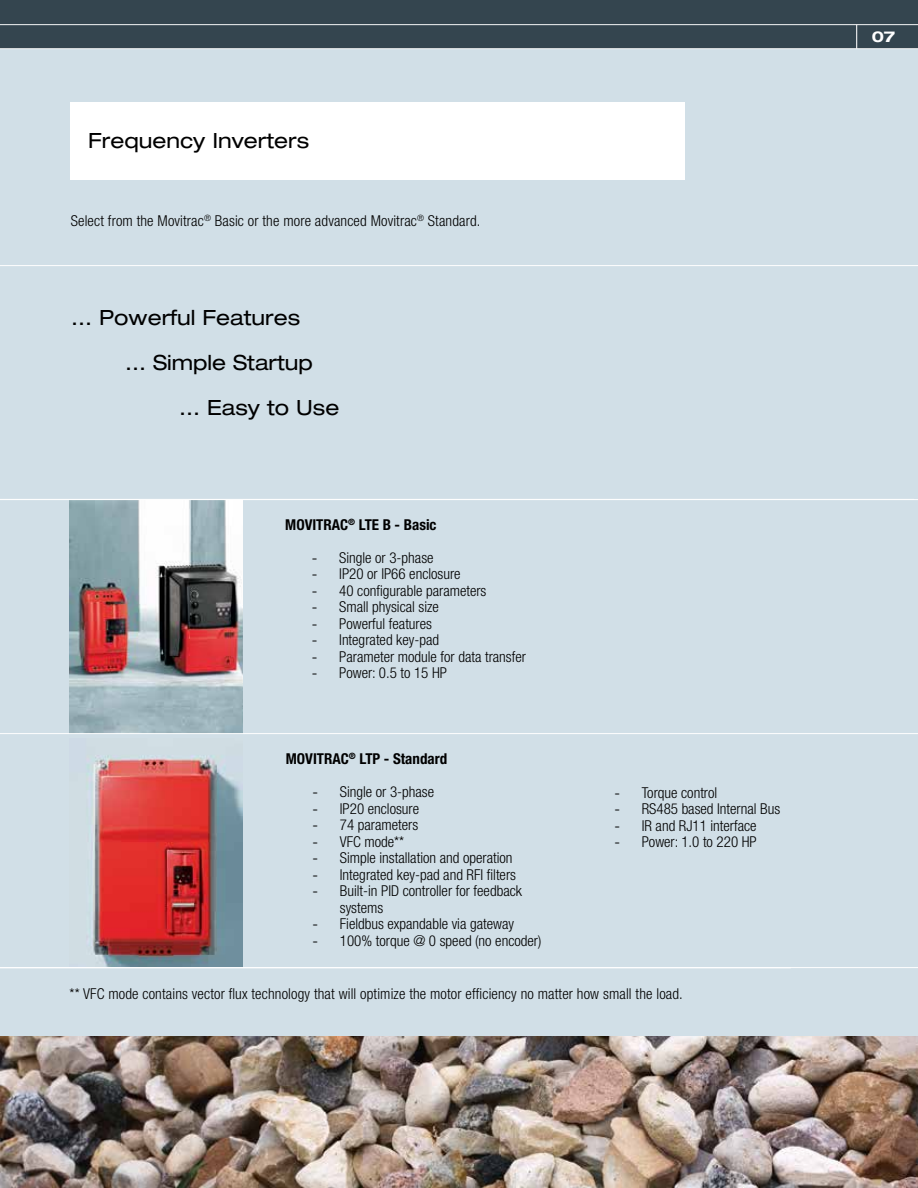
<style>
.page{position:relative;width:918px;height:1188px;background:#fff}
.page>*{position:absolute;margin:0;border:0;box-sizing:border-box;transform-origin:0 0}
.t1{font:expanded 21px "Helvetica Neue LT Pro";color:#000}
.t2{font:300 condensed 15px/16.5px "Helvetica Neue LT Pro";color:#000}
.t3{font:700 condensed 15px "Helvetica Neue LT Pro";color:#000}
.t4{font:700 expanded 15px "Helvetica Neue LT Pro";color:#fff}
.s1{font-family:"Century Gothic";font-weight:400;font-stretch:normal}
</style>
<div class="page">
<div style="left:0;top:30px;width:918px;height:1158px;background:#d1dfe7"></div>
<div style="left:0;top:0;width:918px;height:49px;background:#34454f"></div>
<hr style="left:0;top:24px;width:918px;height:1px;background:#fff">
<hr style="left:0;top:48px;width:918px;height:1px;background:#fff">
<svg style="left:856px;top:25px;width:1px;height:24px"></svg>
<img style="left:87px;top:755px;width:155px;height:212px">
<img style="left:70px;top:500px;width:172px;height:233px">
<img style="left:0;top:1036px;width:918px;height:152px">
<div style="left:70px;top:102px;width:614px;height:78px;background:#fff"></div>
<hr style="left:0;top:967px;width:918px;height:1px;background:#fff">
<hr style="left:0;top:733px;width:918px;height:1px;background:#fff">
<hr style="left:0;top:499px;width:918px;height:1px;background:#fff">
<hr style="left:0;top:265px;width:918px;height:1px;background:#fff">
<h1 class="t1" style="left:88px;top:127px;width:222px">Frequency Inverters</h1>
<p class="t2" style="left:71px;top:212px;width:411px">Select from the Movitrac<sup>®</sup> Basic or the more advanced Movitrac<sup>®</sup> Standard.</p>
<h1 class="t1" style="left:71px;top:304px;width:231px">... Powerful Features</h1>
<h1 class="t1" style="left:125px;top:349px;width:189px">... Simple Startup</h1>
<h1 class="t1" style="left:179px;top:394px;width:162px">... Easy to Use</h1>
<p class="t3" style="left:285px;top:515px;width:153px">MOVITRAC<sup>®</sup> LTE B - Basic</p>
<p class="t2" style="left:312px;top:549px;width:123px"><span class="s1">-</span> Single or 3-phase</p>
<p class="t2" style="left:312px;top:565px;width:150px"><span class="s1">-</span> IP20 or IP66 enclosure</p>
<p class="t2" style="left:312px;top:582px;width:176px"><span class="s1">-</span> 40 configurable parameters</p>
<p class="t2" style="left:312px;top:598px;width:128px"><span class="s1">-</span> Small physical size</p>
<p class="t2" style="left:312px;top:615px;width:121px"><span class="s1">-</span> Powerful features</p>
<p class="t2" style="left:312px;top:631px;width:128px"><span class="s1">-</span> Integrated key-pad</p>
<p class="t2" style="left:312px;top:648px;width:215px"><span class="s1">-</span> Parameter module for data transfer</p>
<p class="t2" style="left:312px;top:664px;width:136px"><span class="s1">-</span> Power: 0.5 to 15 HP</p>
<p class="t3" style="left:286px;top:750px;width:163px">MOVITRAC<sup>®</sup> LTP - Standard</p>
<p class="t2" style="left:313px;top:784px;width:123px"><span class="s1">-</span> Single or 3-phase</p>
<p class="t2" style="left:313px;top:800px;width:108px"><span class="s1">-</span> IP20 enclosure</p>
<p class="t2" style="left:313px;top:817px;width:107px"><span class="s1">-</span> 74 parameters</p>
<p class="t2" style="left:313px;top:833px;width:93px"><span class="s1">-</span> VFC mode**</p>
<p class="t2" style="left:313px;top:850px;width:201px"><span class="s1">-</span> Simple installation and operation</p>
<p class="t2" style="left:313px;top:866px;width:205px"><span class="s1">-</span> Integrated key-pad and RFI filters</p>
<p class="t2" style="left:340px;top:883px;width:184px;text-indent:-27px"><span class="s1">-</span> Built-in PID controller for feedback systems</p>
<p class="t2" style="left:313px;top:916px;width:203px"><span class="s1">-</span> Fieldbus expandable via gateway</p>
<p class="t2" style="left:313px;top:932px;width:230px"><span class="s1">-</span> 100% torque @ 0 speed (no encoder)</p>
<p class="t2" style="left:615px;top:784px;width:104px"><span class="s1">-</span> Torque control</p>
<p class="t2" style="left:615px;top:801px;width:167px"><span class="s1">-</span> RS485 based Internal Bus</p>
<p class="t2" style="left:615px;top:817px;width:143px"><span class="s1">-</span> IR and RJ11 interface</p>
<p class="t2" style="left:615px;top:834px;width:144px"><span class="s1">-</span> Power: 1.0 to 220 HP</p>
<p class="t2" style="left:70px;top:985px;width:615px">** VFC mode contains vector flux technology that will optimize the motor efficiency no matter how small the load.</p>
<p class="t4" style="left:872px;top:27px;width:25px">07</p>
</div>
